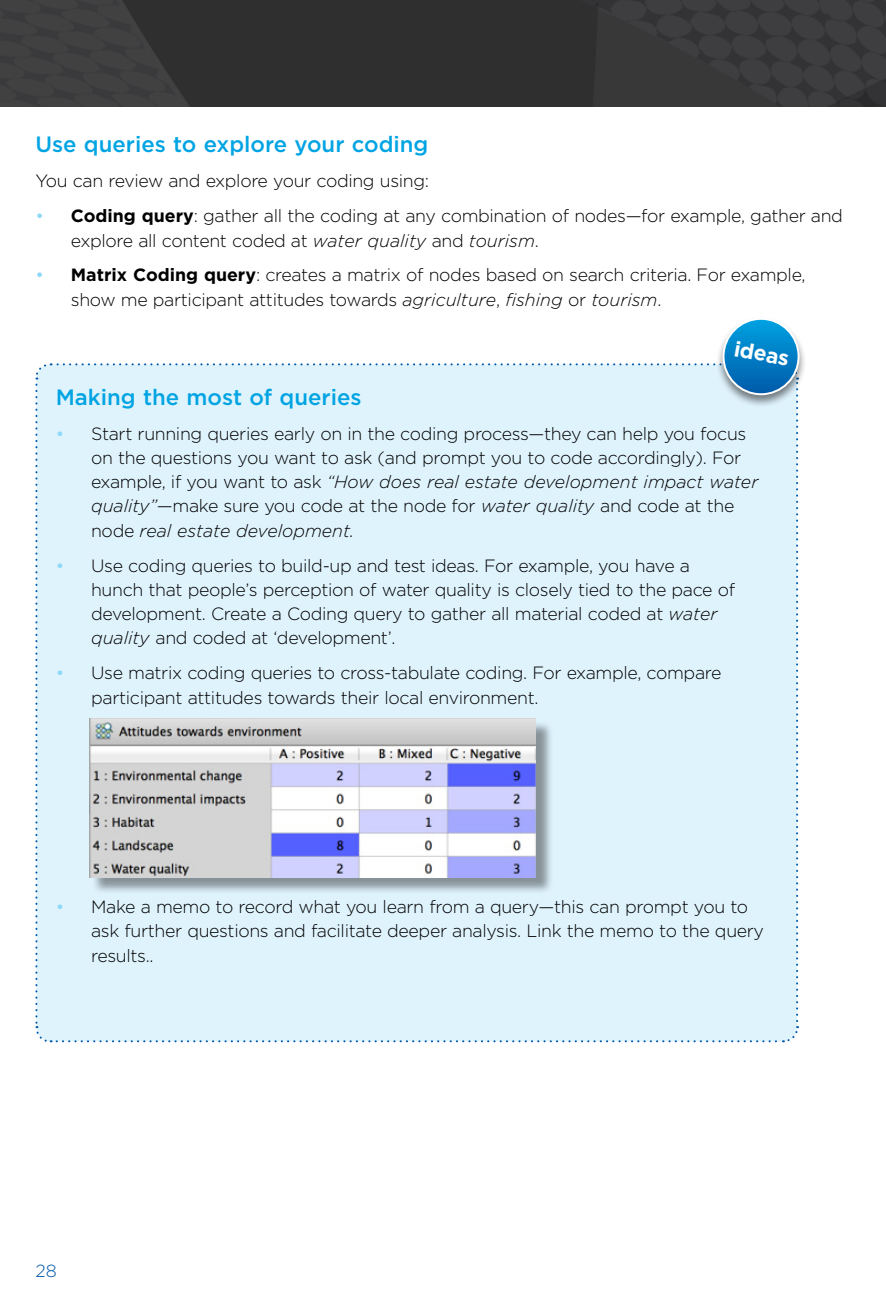
<style>
.page{position:relative;width:886px;height:1312px;background:#fff}
.page>*{position:absolute;margin:0;border:0;box-sizing:border-box;transform-origin:0 0}
.t1{font:500 22.25px "Gotham";color:#00a4e3}
.t2{font:700 21.25px "Gotham";color:#fff}
.t3{font:300 17.75px/24.2px "Gotham";letter-spacing:-.02em;color:#000}
.t4{font:300 17.5px "Gotham";color:#0058a9}
.s1{font-weight:400;color:#8ed8f8}
.s2{font-weight:700}
.s3{font-style:italic}
</style>
<div class="page">
<img style="left:0;top:0;width:886px;height:106px">
<div style="left:35px;top:363px;width:764px;height:680px;background:#dff3fd"></div>
<div style="left:715px;top:315px;width:92px;height:93px;background:#000;opacity:.5"></div>
<svg style="left:723px;top:319px;width:75px;height:75px;background:#0881c6"></svg>
<div style="left:722px;top:318px;width:77px;height:77px;border:2px solid #fff;border-radius:50%"></div>
<div style="left:92px;top:721px;width:461px;height:172px;background:#000;opacity:.4"></div>
<img style="left:89px;top:718px;width:447px;height:158px">
<p class="t1" style="left:35px;top:130px;width:394px">Use queries to explore your coding</p>
<p class="t3" style="left:35px;top:168px;width:395px">You can review and explore your coding using:</p>
<p class="t3" style="left:71px;top:203px;width:774px;text-indent:-35px"><span class="s1">•</span> <span class="s2">Coding query</span>: gather all the coding at any combination of nodes—for example, gather and explore all content coded at <span class="s3">water quality</span> and <span class="s3">tourism</span>.</p>
<p class="t3" style="left:71px;top:262px;width:736px;text-indent:-35px"><span class="s1">•</span> <span class="s2">Matrix Coding query</span>: creates a matrix of nodes based on search criteria. For example, show me participant attitudes towards <span class="s3">agriculture</span>, <span class="s3">fishing</span> or <span class="s3">tourism</span>.</p>
<p class="t2" style="left:737px;top:334px;width:57px;rotate:10deg">ideas</p>
<p class="t1" style="left:56px;top:382px;width:307px">Making the most of queries</p>
<p class="t3" style="left:91px;top:420px;width:669px;text-indent:-35px"><span class="s1">•</span> Start running queries early on in the coding process—they can help you focus on the questions you want to ask (and prompt you to code accordingly). For example, if you want to ask <span class="s3">“How does real estate development impact water quality”</span>—make sure you code at the node for <span class="s3">water quality</span> and code at the node <span class="s3">real estate development.</span></p>
<p class="t3" style="left:91px;top:552px;width:645px;text-indent:-35px"><span class="s1">•</span> Use coding queries to build-up and test ideas. For example, you have a hunch that people’s perception of water quality is closely tied to the pace of development. Create a Coding query to gather all material coded at <span class="s3">water quality</span> and coded at ‘development’.</p>
<p class="t3" style="left:91px;top:660px;width:632px;text-indent:-35px"><span class="s1">•</span> Use matrix coding queries to cross-tabulate coding. For example, compare participant attitudes towards their local environment.</p>
<p class="t3" style="left:91px;top:893px;width:674px;text-indent:-35px"><span class="s1">•</span> Make a memo to record what you learn from a query—this can prompt you to ask further questions and facilitate deeper analysis. Link the memo to the query results..</p>
<p class="t4" style="left:35px;top:1258px;width:23px">28</p>
</div>
